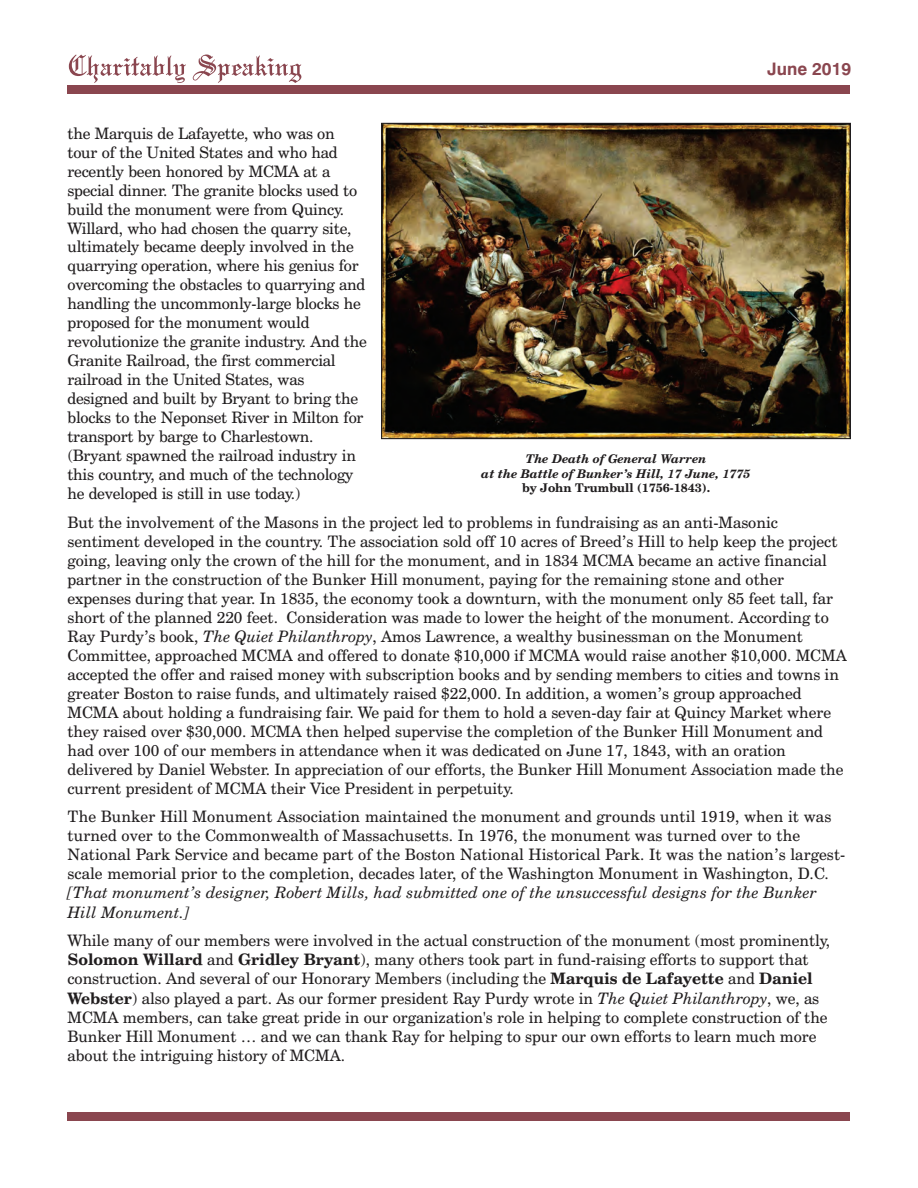
<style>
.page{position:relative;width:918px;height:1188px;background:#fff}
.page>*{position:absolute;margin:0;border:0;box-sizing:border-box;transform-origin:0 0}
.t1{font:700 17.25px "Swiss 721 BT";color:#8a464f}
.t2{font:15.75px/19px "Century Schoolbook BT";color:#201d1e}
.t3{font:italic 700 12px/14.7px "Century Schoolbook BT";color:#201d1e;text-align:center}
.s1{font-style:normal}
.s2{font-style:italic}
.s3{font-weight:700}
</style>
<div class="page">
<div style="left:68px;top:1112px;width:782px;height:9px;background:#8a464f"></div>
<div style="left:68px;top:85px;width:782px;height:9px;background:#8a464f"></div>
<svg style="left:69px;top:55px;width:232px;height:28px"></svg>
<img style="left:383px;top:125px;width:466px;height:312px">
<div style="left:381px;top:123px;width:470px;height:316px;border:1px solid #201d1e"></div>
<p class="t2" style="left:67px;top:125px;width:301px">the Marquis de Lafayette, who was on tour of the United States and who had recently been honored by MCMA at a special dinner. The granite blocks used to build the monument were from Quincy.<br>Willard, who had chosen the quarry site, ultimately became deeply involved in the quarrying operation, where his genius for overcoming the obstacles to quarrying and handling the uncommonly-large blocks he proposed for the monument would revolutionize the granite industry. And the Granite Railroad, the first commercial railroad in the United States, was designed and built by Bryant to bring the blocks to the Neponset River in Milton for transport by barge to Charlestown. (Bryant spawned the railroad industry in this country, and much of the technology he developed is still in use today.)</p>
<p class="t1" style="left:767px;top:62px;width:85px">June 2019</p>
<p class="t3" style="left:482px;top:453px;width:270px">The Death of General Warren<br>at the Battle of Bunker’s Hill, 17 June, 1775 <span class="s1">by John Trumbull (1756-1843).</span></p>
<p class="t2" style="left:67px;top:515px;width:781px">But the involvement of the Masons in the project led to problems in fundraising as an anti-Masonic sentiment developed in the country. The association sold off 10 acres of Breed’s Hill to help keep the project going, leaving only the crown of the hill for the monument, and in 1834 MCMA became an active financial partner in the construction of the Bunker Hill monument, paying for the remaining stone and other expenses during that year. In 1835, the economy took a downturn, with the monument only 85 feet tall, far short of the planned 220 feet. Consideration was made to lower the height of the monument. According to Ray Purdy’s book, <span class="s2">The Quiet Philanthropy</span>, Amos Lawrence, a wealthy businessman on the Monument Committee, approached MCMA and offered to donate $10,000 if MCMA would raise another $10,000. MCMA accepted the offer and raised money with subscription books and by sending members to cities and towns in greater Boston to raise funds, and ultimately raised $22,000. In addition, a women’s group approached MCMA about holding a fundraising fair. We paid for them to hold a seven-day fair at Quincy Market where they raised over $30,000. MCMA then helped supervise the completion of the Bunker Hill Monument and had over 100 of our members in attendance when it was dedicated on June 17, 1843, with an oration delivered by Daniel Webster. In appreciation of our efforts, the Bunker Hill Monument Association made the current president of MCMA their Vice President in perpetuity.</p>
<p class="t2" style="left:67px;top:809px;width:780px">The Bunker Hill Monument Association maintained the monument and grounds until 1919, when it was turned over to the Commonwealth of Massachusetts. In 1976, the monument was turned over to the National Park Service and became part of the Boston National Historical Park. It was the nation’s largest&shy;scale memorial prior to the completion, decades later, of the Washington Monument in Washington, D.C. <span class="s2">[That monument’s designer, Robert Mills, had submitted one of the unsuccessful designs for the Bunker Hill Monument.]</span></p>
<p class="t2" style="left:67px;top:932px;width:764px">While many of our members were involved in the actual construction of the monument (most prominently, <span class="s3">Solomon Willard</span> and <span class="s3">Gridley Bryant</span>), many others took part in fund-raising efforts to support that construction. And several of our Honorary Members (including the <span class="s3">Marquis de Lafayette</span> and <span class="s3">Daniel Webster</span>) also played a part. As our former president Ray Purdy wrote in <span class="s2">The Quiet Philanthropy</span>, we, as MCMA members, can take great pride in our organization's role in helping to complete construction of the Bunker Hill Monument … and we can thank Ray for helping to spur our own efforts to learn much more about the intriguing history of MCMA.</p>
</div>
